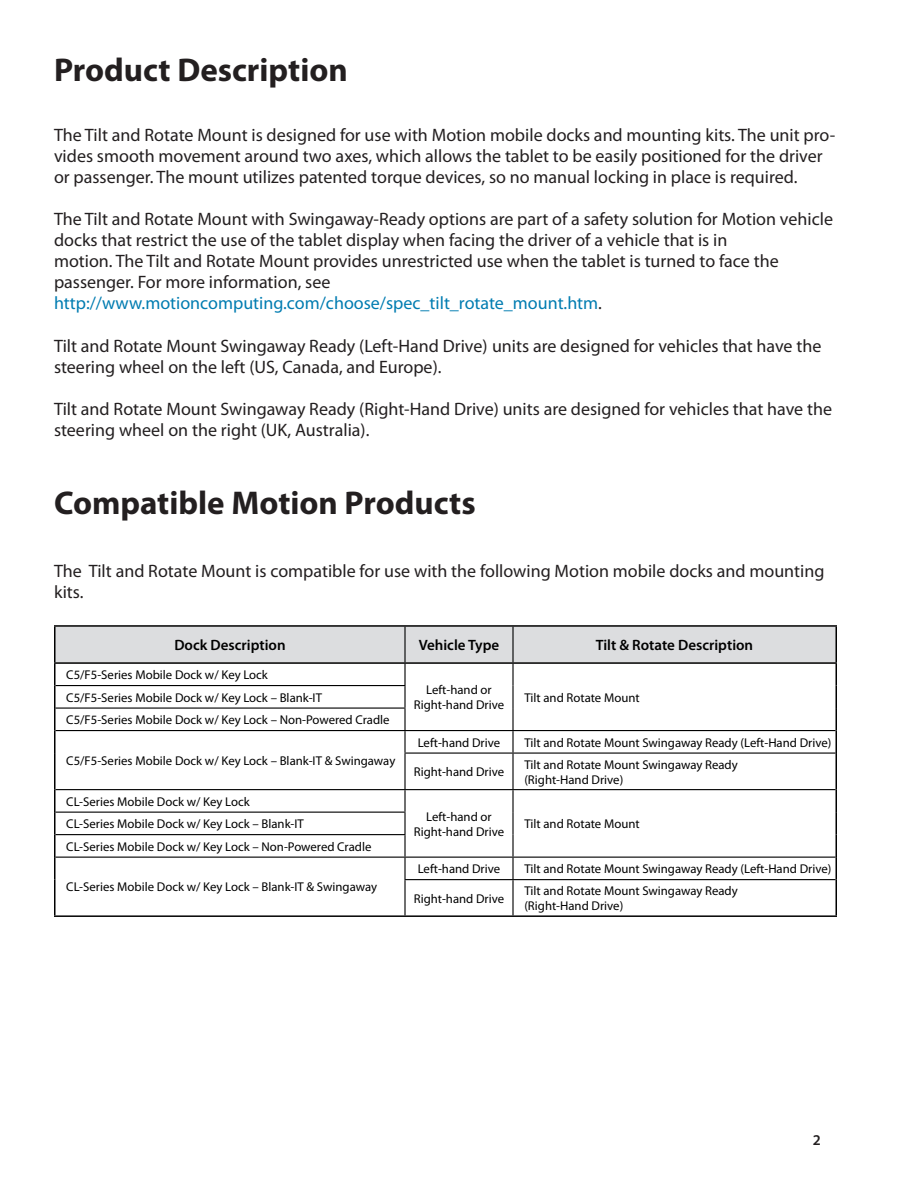
<style>
.page{position:relative;width:918px;height:1188px;background:#fff}
.page>*{position:absolute;margin:0;border:0;box-sizing:border-box;transform-origin:0 0}
.t1{font:700 33px "Myriad Pro";color:#231f20}
.t2{font:18px/21px "Myriad Pro";color:#231f20}
.t3{font:600 15px "Myriad Pro";color:#000}
.t4{font:600 15px "Myriad Pro";color:#231f20}
.Table_text{font:12.75px/15px "Myriad Pro";color:#000;text-align:center}
.s1{color:#007cb1}
</style>
<div class="page">
<hr style="left:404px;top:753px;width:109px;height:1px;background:#000">
<hr style="left:513px;top:753px;width:323px;height:1px;background:#000">
<hr style="left:56px;top:789px;width:349px;height:1px;background:#000">
<hr style="left:405px;top:789px;width:108px;height:1px;background:#000">
<hr style="left:513px;top:789px;width:323px;height:1px;background:#000">
<hr style="left:56px;top:812px;width:350px;height:1px;background:#000">
<hr style="left:56px;top:834px;width:350px;height:1px;background:#000">
<hr style="left:56px;top:857px;width:349px;height:1px;background:#000">
<hr style="left:405px;top:857px;width:108px;height:1px;background:#000">
<hr style="left:513px;top:857px;width:323px;height:1px;background:#000">
<hr style="left:404px;top:879px;width:109px;height:1px;background:#000">
<hr style="left:513px;top:879px;width:323px;height:1px;background:#000">
<hr style="left:404px;top:754px;width:2px;height:35px;background:#000">
<hr style="left:512px;top:754px;width:2px;height:35px;background:#000">
<hr style="left:404px;top:790px;width:2px;height:22px;background:#000">
<hr style="left:512px;top:790px;width:2px;height:22px;background:#000">
<hr style="left:404px;top:813px;width:2px;height:21px;background:#000">
<hr style="left:512px;top:812px;width:2px;height:23px;background:#000">
<hr style="left:404px;top:835px;width:2px;height:22px;background:#000">
<hr style="left:512px;top:835px;width:2px;height:22px;background:#000">
<hr style="left:404px;top:858px;width:2px;height:21px;background:#000">
<hr style="left:512px;top:858px;width:2px;height:21px;background:#000">
<hr style="left:404px;top:880px;width:2px;height:35px;background:#000">
<hr style="left:512px;top:880px;width:2px;height:35px;background:#000">
<hr style="left:54px;top:625px;width:351px;height:2px;background:#000">
<hr style="left:54px;top:627px;width:2px;height:35px;background:#000">
<hr style="left:405px;top:625px;width:108px;height:2px;background:#000">
<hr style="left:513px;top:625px;width:324px;height:2px;background:#000">
<hr style="left:54px;top:662px;width:351px;height:2px;background:#000">
<hr style="left:54px;top:664px;width:2px;height:22px;background:#000">
<hr style="left:54px;top:686px;width:2px;height:22px;background:#000">
<hr style="left:54px;top:708px;width:2px;height:23px;background:#000">
<hr style="left:54px;top:731px;width:2px;height:22px;background:#000">
<hr style="left:54px;top:753px;width:2px;height:37px;background:#000">
<svg style="left:55px;top:626px;width:782px;height:127px"></svg>
<hr style="left:836px;top:753px;width:1px;height:37px;background:#000">
<hr style="left:54px;top:790px;width:2px;height:22px;background:#000">
<hr style="left:54px;top:812px;width:2px;height:23px;background:#000">
<hr style="left:54px;top:835px;width:2px;height:22px;background:#000">
<hr style="left:54px;top:857px;width:2px;height:23px;background:#000">
<hr style="left:54px;top:880px;width:2px;height:35px;background:#000">
<hr style="left:54px;top:915px;width:351px;height:2px;background:#000">
<svg style="left:836px;top:790px;width:1px;height:90px"></svg>
<hr style="left:836px;top:880px;width:1px;height:35px;background:#000">
<hr style="left:405px;top:915px;width:108px;height:2px;background:#000">
<hr style="left:513px;top:915px;width:324px;height:2px;background:#000">
<p class="t1" style="left:54px;top:48px;width:295px">Product Description</p>
<p class="t2" style="left:54px;top:124px;width:783px">The Tilt and Rotate Mount is designed for use with Motion mobile docks and mounting kits. The unit pro&shy;vides smooth movement around two axes, which allows the tablet to be easily positioned for the driver or passenger. The mount utilizes patented torque devices, so no manual locking in place is required.</p>
<p class="t2" style="left:54px;top:208px;width:781px">The Tilt and Rotate Mount with Swingaway-Ready options are part of a safety solution for Motion vehicle docks that restrict the use of the tablet display when facing the driver of a vehicle that is in<br>motion. The Tilt and Rotate Mount provides unrestricted use when the tablet is turned to face the passenger. For more information, see <span class="s1">http://www.motioncomputing.com/choose/spec_tilt_rotate_mount.htm</span>.</p>
<p class="t2" style="left:54px;top:335px;width:769px">Tilt and Rotate Mount Swingaway Ready (Left-Hand Drive) units are designed for vehicles that have the steering wheel on the left (US, Canada, and Europe).</p>
<p class="t2" style="left:54px;top:398px;width:780px">Tilt and Rotate Mount Swingaway Ready (Right-Hand Drive) units are designed for vehicles that have the steering wheel on the right (UK, Australia).</p>
<p class="t1" style="left:54px;top:482px;width:423px">Compatible Motion Products</p>
<p class="t2" style="left:54px;top:560px;width:772px">The Tilt and Rotate Mount is compatible for use with the following Motion mobile docks and mounting kits.</p>
<p class="t3" style="left:174px;top:636px;width:113px">Dock Description</p>
<p class="t3" style="left:419px;top:636px;width:82px">Vehicle Type</p>
<p class="t3" style="left:596px;top:636px;width:159px">Tilt &amp; Rotate Description</p>
<p class="Table_text" style="left:66px;top:667px;width:203px">C5/F5-Series Mobile Dock w/ Key Lock</p>
<p class="Table_text" style="left:414px;top:682px;width:92px">Left-hand or<br>Right-hand Drive</p>
<p class="Table_text" style="left:66px;top:690px;width:257px">C5/F5-Series Mobile Dock w/ Key Lock – Blank-IT</p>
<p class="Table_text" style="left:524px;top:690px;width:117px">Tilt and Rotate Mount</p>
<p class="Table_text" style="left:66px;top:712px;width:325px">C5/F5-Series Mobile Dock w/ Key Lock – Non-Powered Cradle</p>
<p class="Table_text" style="left:66px;top:753px;width:331px">C5/F5-Series Mobile Dock w/ Key Lock – Blank-IT &amp; Swingaway</p>
<p class="Table_text" style="left:418px;top:735px;width:84px">Left-hand Drive</p>
<p class="Table_text" style="left:524px;top:735px;width:309px">Tilt and Rotate Mount Swingaway Ready (Left-Hand Drive)</p>
<p class="Table_text" style="left:414px;top:764px;width:92px">Right-hand Drive</p>
<p class="Table_text" style="left:524px;top:757px;width:215px;text-align:left">Tilt and Rotate Mount Swingaway Ready (Right-Hand Drive)</p>
<p class="Table_text" style="left:66px;top:794px;width:185px">CL-Series Mobile Dock w/ Key Lock</p>
<p class="Table_text" style="left:414px;top:809px;width:92px">Left-hand or<br>Right-hand Drive</p>
<p class="Table_text" style="left:66px;top:816px;width:239px">CL-Series Mobile Dock w/ Key Lock – Blank-IT</p>
<p class="Table_text" style="left:524px;top:816px;width:117px">Tilt and Rotate Mount</p>
<p class="Table_text" style="left:66px;top:839px;width:307px">CL-Series Mobile Dock w/ Key Lock – Non-Powered Cradle</p>
<p class="Table_text" style="left:66px;top:879px;width:312px">CL-Series Mobile Dock w/ Key Lock – Blank-IT &amp; Swingaway</p>
<p class="Table_text" style="left:418px;top:861px;width:84px">Left-hand Drive</p>
<p class="Table_text" style="left:524px;top:861px;width:309px">Tilt and Rotate Mount Swingaway Ready (Left-Hand Drive)</p>
<p class="Table_text" style="left:414px;top:891px;width:92px">Right-hand Drive</p>
<p class="Table_text" style="left:524px;top:883px;width:215px;text-align:left">Tilt and Rotate Mount Swingaway Ready (Right-Hand Drive)</p>
<p class="t4" style="left:813px;top:1131px;width:10px">2</p>
</div>
